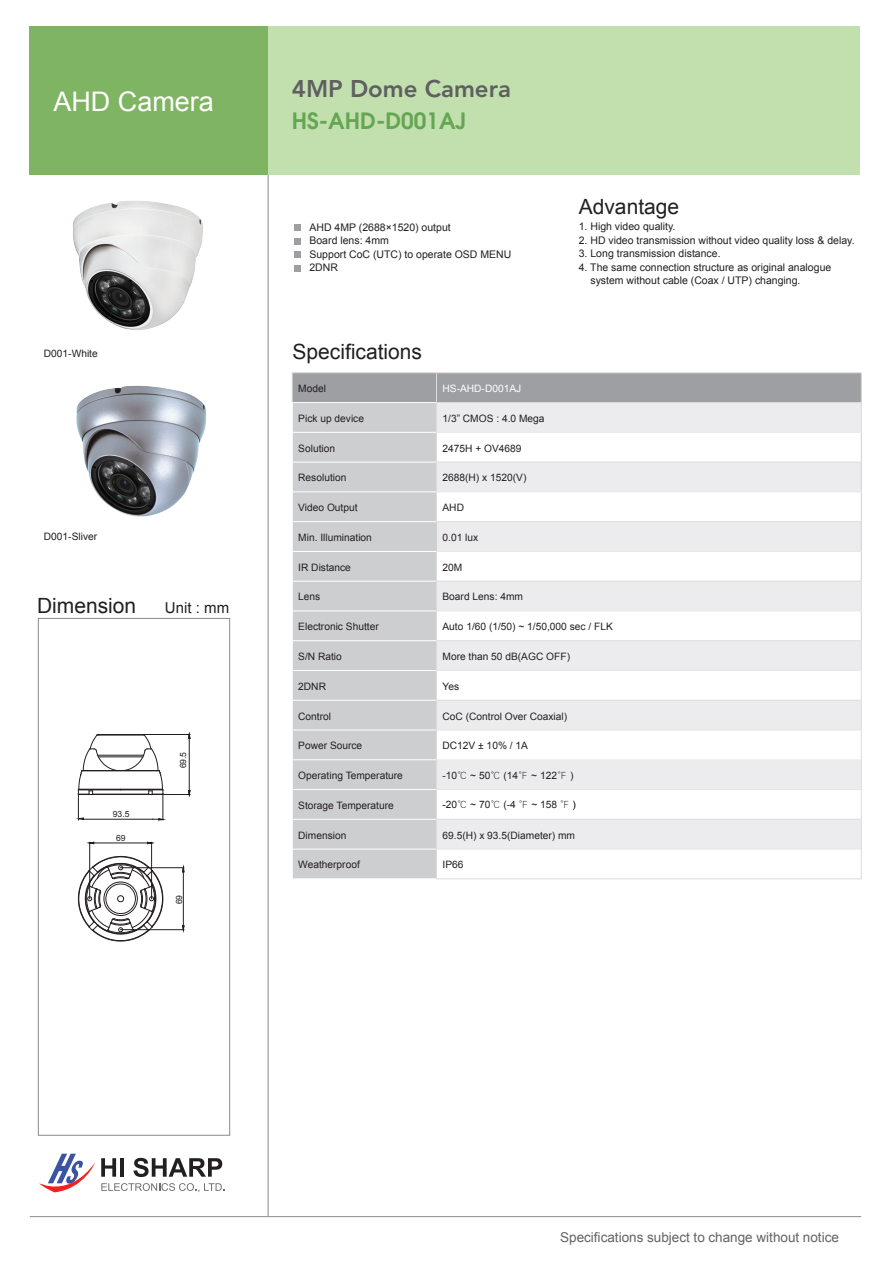
<style>
.page{position:relative;width:893px;height:1263px;background:#fff}
.page>*{position:absolute;margin:0;border:0;box-sizing:border-box;transform-origin:0 0}
.t1{font:27px "Arial";color:#fff}
.t2{font:800 24px "Avenir";color:#5f5f62}
.t3{font:600 22.5px "Avant Garde";color:#64a654}
.t4{font:21px "Arial";color:#231f20}
.t5{font:15px "Arial";color:#231f20}
.t6{font:13.5px "Arial";color:#636366}
.t7{font:10.5px/13.5px "Arial";color:#231f20}
.t8{font:10.2px "Arial";color:#231f20}
.t9{font:10.2px "Arial";color:#fff}
.t10{font:8.55px "Arial";color:#231f20}
.s1{font-family:"DF Li Hei Lt WIN BF"}
.s2{color:#000}
</style>
<div class="page">
<hr style="left:268px;top:175px;width:1px;height:1042px;background:#8a8c8f">
<hr style="left:30px;top:1216px;width:831px;height:1px;background:#8a8c8f">
<div style="left:29px;top:27px;width:242px;height:148px;background:#7fb462"></div>
<div style="left:268px;top:27px;width:592px;height:148px;background:#c2dfae"></div>
<svg style="left:437px;top:701px;width:424px;height:148px;fill:#ececee"></svg>
<div style="left:292px;top:700px;width:144px;height:30px;background:#cdced0"></div>
<hr style="left:292px;top:372px;width:144px;height:1px;background:#d1d2d4">
<hr style="left:292px;top:700px;width:1px;height:30px;background:#fff">
<hr style="left:292px;top:700px;width:144px;height:1px;background:#fff">
<hr style="left:436px;top:372px;width:426px;height:1px;background:#dcdcdd">
<hr style="left:861px;top:730px;width:1px;height:30px;background:#dcdcdd">
<hr style="left:861px;top:789px;width:1px;height:30px;background:#dcdcdd">
<svg style="left:861px;top:820px;width:1px;height:58px"></svg>
<hr style="left:861px;top:700px;width:1px;height:30px;background:#dcdcdd">
<hr style="left:437px;top:759px;width:424px;height:1px;background:#ededee">
<svg style="left:861px;top:760px;width:1px;height:29px"></svg>
<hr style="left:436px;top:878px;width:426px;height:1px;background:#dcdcdd">
<hr style="left:436px;top:700px;width:1px;height:30px;background:#dcdcdd">
<div style="left:293px;top:730px;width:144px;height:149px;background:#cdced0"></div>
<hr style="left:437px;top:730px;width:424px;height:1px;background:#e6e7e9">
<hr style="left:437px;top:789px;width:424px;height:1px;background:#e6e7e9">
<hr style="left:436px;top:730px;width:1px;height:30px;background:#dcdcdd">
<hr style="left:437px;top:849px;width:424px;height:1px;background:#e6e7e9">
<hr style="left:436px;top:789px;width:1px;height:30px;background:#dcdcdd">
<hr style="left:436px;top:700px;width:426px;height:1px;background:#dcdcdd">
<hr style="left:436px;top:819px;width:426px;height:1px;background:#dcdcdd">
<svg style="left:292px;top:373px;width:570px;height:327px"></svg>
<hr style="left:437px;top:491px;width:425px;height:1px;background:#e6e7e9">
<div style="left:294px;top:252px;width:7px;height:6px;background:#9d9fa2"></div>
<div style="left:294px;top:265px;width:7px;height:7px;background:#9d9fa2"></div>
<div style="left:294px;top:238px;width:7px;height:6px;background:#9d9fa2"></div>
<div style="left:294px;top:224px;width:7px;height:6px;background:#9d9fa2"></div>
<div style="left:38px;top:618px;width:192px;height:517px;border:1px solid #8a8a8a"></div>
<svg style="left:101px;top:1158px;width:15px;height:19px"></svg>
<hr style="left:120px;top:1158px;width:4px;height:19px;background:#231f20">
<svg style="left:133px;top:1158px;width:89px;height:19px"></svg>
<svg style="left:101px;top:1183px;width:123px;height:9px"></svg>
<svg style="left:39px;top:1154px;width:56px;height:39px"></svg>
<img style="left:76px;top:385px;width:130px;height:132px">
<img style="left:73px;top:201px;width:130px;height:129px">
<hr style="left:121px;top:867px;width:63px;height:1px;background:#231f20">
<hr style="left:121px;top:929px;width:63px;height:1px;background:#231f20">
<hr style="left:183px;top:872px;width:1px;height:54px;background:#231f20">
<hr style="left:89px;top:842px;width:1px;height:56px;background:#231f20">
<hr style="left:151px;top:842px;width:1px;height:56px;background:#231f20">
<hr style="left:94px;top:843px;width:53px;height:1px;background:#231f20">
<svg style="left:87px;top:842px;width:7px;height:2px"></svg>
<svg style="left:78px;top:856px;width:85px;height:85px"></svg>
<svg style="left:147px;top:842px;width:7px;height:2px"></svg>
<hr style="left:82px;top:819px;width:77px;height:1px;background:#231f20">
<hr style="left:121px;top:790px;width:42px;height:1px;background:#231f20">
<hr style="left:78px;top:790px;width:43px;height:1px;background:#231f20">
<hr style="left:99px;top:735px;width:45px;height:1px;background:#231f20">
<hr style="left:82px;top:770px;width:39px;height:1px;background:#231f20">
<hr style="left:121px;top:770px;width:38px;height:1px;background:#231f20">
<hr style="left:93px;top:794px;width:56px;height:1px;background:#231f20">
<hr style="left:79px;top:789px;width:42px;height:1px;background:#231f20">
<hr style="left:121px;top:789px;width:41px;height:1px;background:#231f20">
<hr style="left:98px;top:757px;width:45px;height:1px;background:#231f20">
<hr style="left:98px;top:734px;width:45px;height:1px;background:#231f20">
<hr style="left:98px;top:755px;width:46px;height:1px;background:#231f20">
<svg style="left:77px;top:734px;width:41px;height:86px"></svg>
<svg style="left:124px;top:732px;width:66px;height:88px"></svg>
<h1 class="t1" style="left:53px;top:84px;width:162px">AHD Camera</h1>
<p class="t8" style="left:44px;top:347px;width:55px">D001-White</p>
<p class="t8" style="left:44px;top:530px;width:55px">D001-Sliver</p>
<h3 class="t4" style="left:37px;top:592px;width:101px">Dimension</h3>
<h3 class="t5" style="left:165px;top:597px;width:66px">Unit : mm</h3>
<p class="t10" style="left:113px;top:808px;width:18px">93.5</p>
<p class="t10" style="left:116px;top:832px;width:11px">69</p>
<p class="t10" style="left:178px;top:768px;width:18px;rotate:-90deg">69.5</p>
<p class="t10" style="left:173px;top:904px;width:11px;rotate:-90deg">69</p>
<h2 class="t2" style="left:292px;top:74px;width:221px">4MP Dome Camera</h2>
<h3 class="t3" style="left:292px;top:105px;width:176px">HS-AHD-D001AJ</h3>
<p class="t7" style="left:309px;top:221px;width:203px">AHD 4MP (2688×1520) output<br>Board lens: 4mm<br>Support CoC (UTC) to operate OSD MENU<br>2DNR</p>
<h3 class="t4" style="left:293px;top:338px;width:131px">Specifications</h3>
<h3 class="t4" style="left:579px;top:193px;width:102px">Advantage</h3>
<p class="t7" style="left:579px;top:220px;width:98px">1. High video quality.</p>
<p class="t7" style="left:579px;top:234px;width:277px">2. HD video transmission without video quality loss &amp; delay.</p>
<p class="t7" style="left:579px;top:247px;width:143px">3. Long transmission distance.</p>
<p class="t7" style="left:590px;top:261px;width:242px;text-indent:-12px">4. The same connection structure as original analogue system without cable (Coax / UTP) changing.</p>
<p class="t8" style="left:298px;top:382px;width:29px">Model</p>
<p class="t9" style="left:442px;top:382px;width:80px">HS-AHD-D001AJ</p>
<p class="t8" style="left:298px;top:412px;width:67px">Pick up device</p>
<p class="t8" style="left:442px;top:412px;width:104px">1/3” CMOS : 4.0 Mega</p>
<p class="t8" style="left:298px;top:441px;width:38px">Solution</p>
<p class="t8" style="left:442px;top:441px;width:81px">2475H + OV4689</p>
<p class="t8" style="left:298px;top:471px;width:50px">Resolution</p>
<p class="t8" style="left:442px;top:471px;width:85px">2688(H) x 1520(V)</p>
<p class="t8" style="left:298px;top:501px;width:61px">Video Output</p>
<p class="t8" style="left:442px;top:501px;width:23px">AHD</p>
<p class="t8" style="left:298px;top:531px;width:75px">Min. Illumination</p>
<p class="t8" style="left:442px;top:531px;width:37px">0.01 lux</p>
<p class="t8" style="left:298px;top:560px;width:54px">IR Distance</p>
<p class="t8" style="left:442px;top:560px;width:21px">20M</p>
<p class="t8" style="left:298px;top:590px;width:24px">Lens</p>
<p class="t8" style="left:442px;top:590px;width:82px">Board Lens: 4mm</p>
<p class="t8" style="left:298px;top:620px;width:82px">Electronic Shutter</p>
<p class="t8" style="left:442px;top:620px;width:172px">Auto 1/60 (1/50) ~ 1/50,000 sec / FLK</p>
<p class="t8" style="left:298px;top:650px;width:45px">S/N Ratio</p>
<p class="t8" style="left:442px;top:650px;width:129px">More than 50 dB(AGC OFF)</p>
<p class="t8" style="left:298px;top:679px;width:29px">2DNR</p>
<p class="t8" style="left:442px;top:679px;width:18px">Yes</p>
<p class="t8" style="left:298px;top:709px;width:34px">Control</p>
<p class="t8" style="left:442px;top:709px;width:126px">CoC (Control Over Coaxial)</p>
<p class="t8" style="left:298px;top:739px;width:66px">Power Source</p>
<p class="t8" style="left:442px;top:739px;width:87px">DC12V ± 10% / 1A</p>
<p class="t8" style="left:298px;top:769px;width:106px">Operating Temperature</p>
<p class="t8" style="left:442px;top:769px;width:132px">-10<span class="s1">℃</span> ~ 50<span class="s1">℃</span> (14<span class="s1">℉</span> ~ 122<span class="s1">℉</span> )</p>
<p class="t8" style="left:298px;top:798px;width:97px">Storage Temperature</p>
<p class="t8" style="left:442px;top:798px;width:135px"><span class="s2">-</span>20<span class="s1">℃</span> ~ 70<span class="s1">℃</span> (-4 <span class="s1">℉</span> ~ 158 <span class="s1">℉</span> <span class="s2">)</span></p>
<p class="t8" style="left:298px;top:828px;width:50px">Dimension</p>
<p class="t8" style="left:442px;top:828px;width:134px">69.5(H) x 93.5(Diameter) mm</p>
<p class="t8" style="left:298px;top:857px;width:63px">Weatherproof</p>
<p class="t8" style="left:442px;top:858px;width:22px">IP66</p>
<h3 class="t6" style="left:560px;top:1228px;width:280px">Specifications subject to change without notice</h3>
</div>
